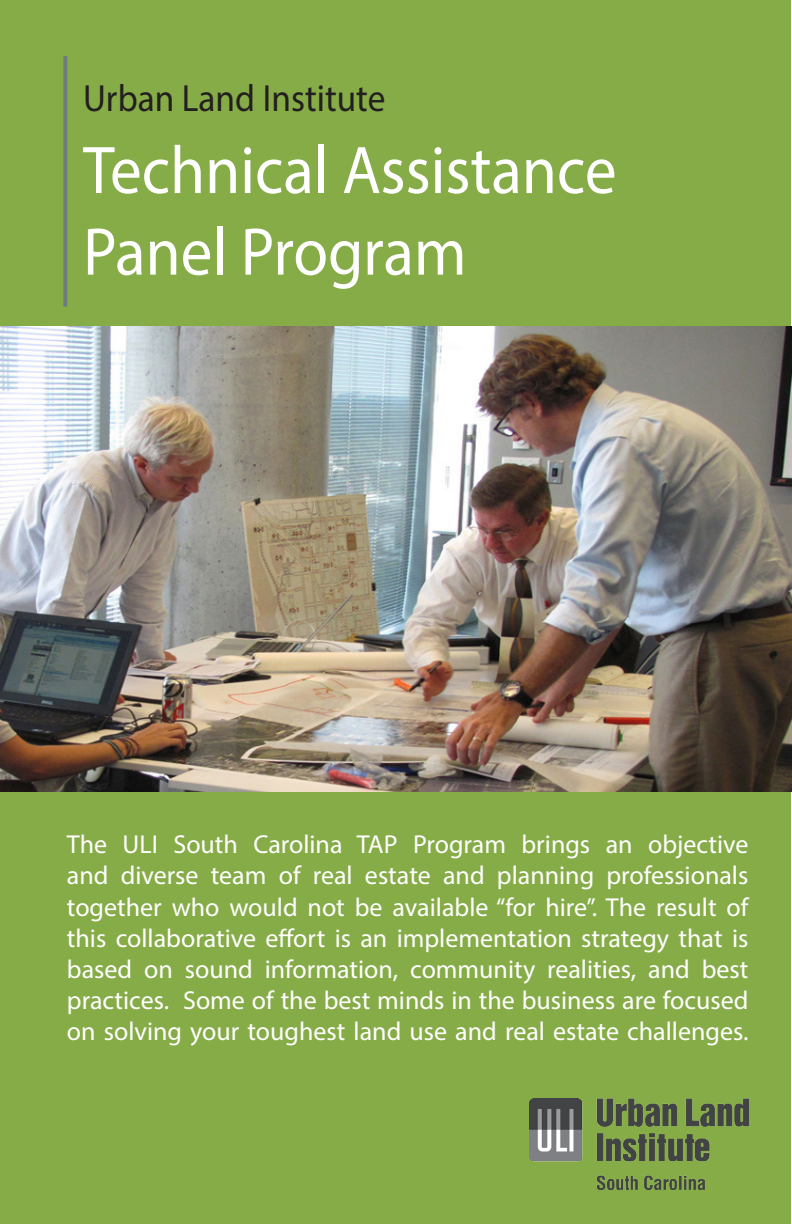
<style>
.page{position:relative;width:792px;height:1224px;background:#fff}
.page>*{position:absolute;margin:0;border:0;box-sizing:border-box;transform-origin:0 0}
.t1{font:68px "Myriad Pro";color:#fff;scale:.93 1}
.t2{font:38px "Myriad Pro";color:#231f20;scale:.93 1}
.t3{font:26px/31.2px "Myriad Pro";color:#fff;text-align:justify}
</style>
<div class="page">
<div style="left:0;top:0;width:791px;height:1224px;background:#86ac47"></div>
<img style="left:0;top:326px;width:792px;height:466px">
<svg style="left:63px;top:56px;width:4px;height:251px"></svg>
<img style="left:530px;top:1099px;width:218px;height:91px">
<p class="t2" style="left:83px;top:75px;width:327px">Urban Land Institute</p>
<p class="t1" style="left:83px;top:128px;width:575px">Technical Assistance</p>
<p class="t1" style="left:83px;top:210px;width:414px">Panel Program</p>
<p class="t3" style="left:67px;top:829px;width:683px">The ULI South Carolina TAP Program brings an objective and diverse team of real estate and planning professionals together who would not be available “for hire”. The result of this collaborative effort is an implementation strategy that is based on sound information, community realities, and best practices. Some of the best minds in the business are focused on solving your toughest land use and real estate challenges.</p>
</div>
